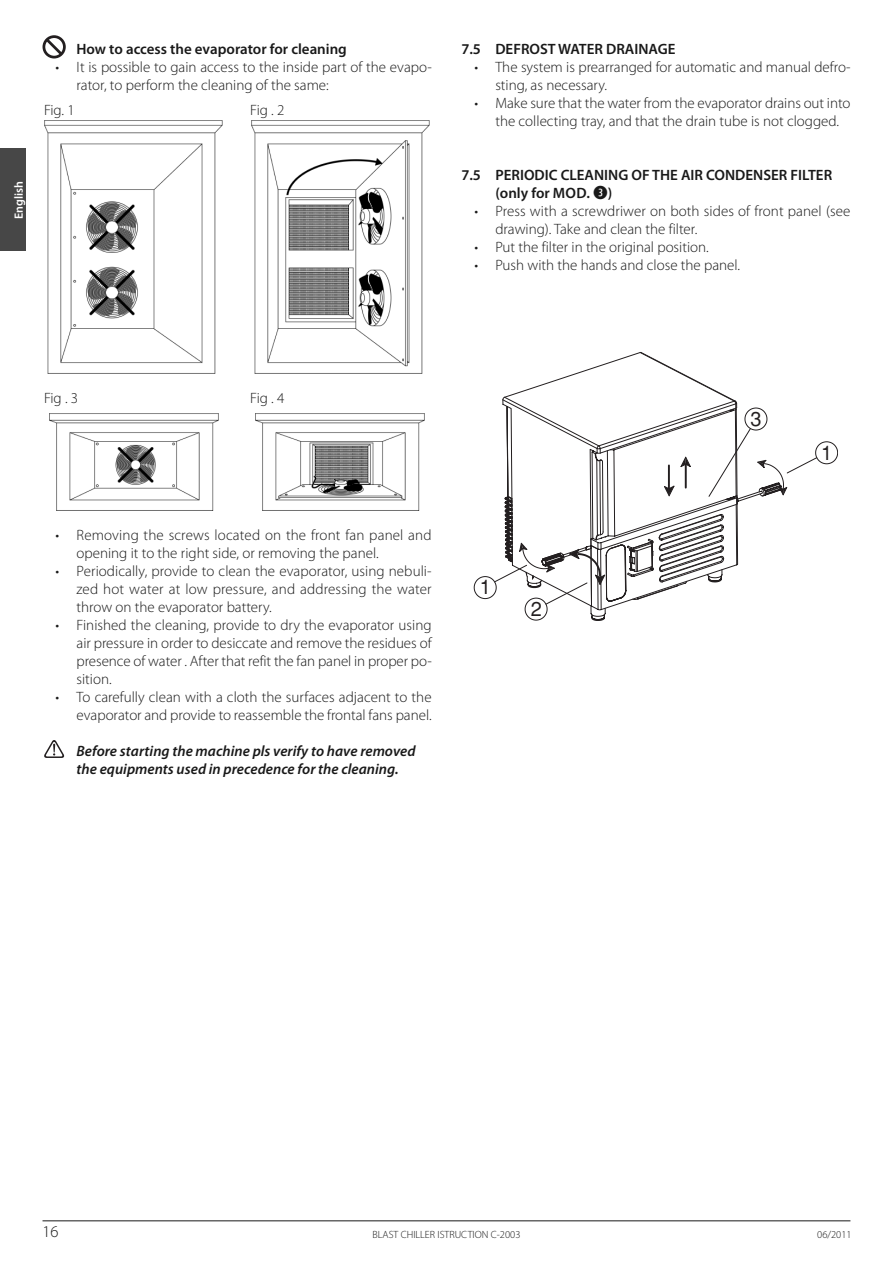
<style>
.page{position:relative;width:893px;height:1263px;background:#fff}
.page>*{position:absolute;margin:0;border:0;box-sizing:border-box;transform-origin:0 0}
.t1{font:20.1px "Sans Serif";color:#231f20}
.t2{font:300 16.5px "Myriad Pro";color:#191919}
.t3{font:300 15px/18px "Myriad Pro";color:#191919}
.t4{font:600 15px/18px "Myriad Pro";color:#191919}
.t5{font:italic 600 15px/18px "Myriad Pro";color:#191919}
.t6{font:600 12px "Myriad Pro";color:#fff}
.t7{font:300 10.5px "Myriad Pro";color:#191919}
.s1{font-family:"Combi Numerals";font-weight:700;font-size:18px}
</style>
<div class="page">
<div style="left:0;top:149px;width:26px;height:102px;background:#474747"></div>
<hr style="left:43px;top:1220px;width:807px;height:1px;background:#191919">
<svg style="left:44px;top:740px;width:20px;height:18px"></svg>
<div style="left:43px;top:35px;width:23px;height:24px;border:3px solid #231f20;border-radius:50%"></div>
<svg style="left:43px;top:36px;width:22px;height:22px"></svg>
<svg style="left:474px;top:352px;width:364px;height:269px"></svg>
<img style="left:45px;top:121px;width:178px;height:252px">
<img style="left:50px;top:413px;width:168px;height:98px">
<img style="left:256px;top:413px;width:168px;height:98px">
<img style="left:251px;top:121px;width:178px;height:252px">
<p class="t4" style="left:77px;top:41px;width:272px">How to access the evaporator for cleaning</p>
<p class="t3" style="left:77px;top:59px;width:357px;text-indent:-21px">• it is possible to gain access to the inside part of the evapo&shy;rator, to perform the cleaning of the same:</p>
<p class="t3" style="left:44px;top:102px;width:32px">fig. 1</p>
<p class="t3" style="left:250px;top:102px;width:36px">fig.2</p>
<p class="t6" style="left:14px;top:219px;width:39px;rotate:-90deg">English</p>
<p class="t4" style="left:461px;top:41px;width:216px">7.5 DEFROST WATER DRAINAGE</p>
<p class="t3" style="left:495px;top:59px;width:357px;text-indent:-21px">• the system is prearranged for automatic and manual defro&shy;sting, as necessary.</p>
<p class="t3" style="left:495px;top:95px;width:357px;text-indent:-21px">• make sure that the water from the evaporator drains out into the collecting tray, and that the drain tube is not clogged.</p>
<p class="t4" style="left:495px;top:167px;width:338px;text-indent:-34px">7.5 PERIODIC CLEANING OF THE AIR CONDENSER FILTER (only for MOD. <span class="s1">e</span>)</p>
<p class="t3" style="left:495px;top:203px;width:357px;text-indent:-21px">• Press with a screwdriwer on both sides of front panel (see drawing). take and clean the filter.</p>
<p class="t3" style="left:474px;top:239px;width:236px">• Put the filter in the original position.</p>
<p class="t3" style="left:474px;top:257px;width:267px">• Push with the hands and close the panel.</p>
<p class="t3" style="left:44px;top:390px;width:36px">fig.3</p>
<p class="t3" style="left:250px;top:390px;width:36px">fig.4</p>
<p class="t3" style="left:77px;top:527px;width:357px;text-indent:-21px">• removing the screws located on the front fan panel and opening it to the right side, or removing the panel.</p>
<p class="t3" style="left:77px;top:563px;width:357px;text-align:justify;text-indent:-21px">• Periodically, provide to clean the evaporator, using nebuli&shy;zed hot water at low pressure, and addressing the water throw on the evaporator battery.</p>
<p class="t3" style="left:77px;top:617px;width:357px;text-align:justify;text-indent:-21px">• finished the cleaning, provide to dry the evaporator using air pressure in order to desiccate and remove the residues of presence of water . after that refit the fan panel in proper po&shy;sition.</p>
<p class="t3" style="left:56px;top:689px;width:377px;text-align:right">• to carefully clean with a cloth the surfaces adjacent to the evaporator and provide to reassemble the frontal fans panel.</p>
<p class="t5" style="left:77px;top:743px;width:340px">Before starting the machine pls verify to have removed the equipments used in precedence for the cleaning.</p>
<h1 class="t1" style="left:480px;top:575px;width:13px">1</h1>
<h1 class="t1" style="left:531px;top:597px;width:13px">2</h1>
<h1 class="t1" style="left:751px;top:407px;width:13px">3</h1>
<h1 class="t1" style="left:821px;top:440px;width:13px">1</h1>
<p class="t2" style="left:43px;top:1226px;width:18px">16</p>
<p class="t7" style="left:373px;top:1230px;width:149px">blast chiller istrUction c-2003</p>
<p class="t7" style="left:817px;top:1230px;width:36px">06/2011</p>
</div>
